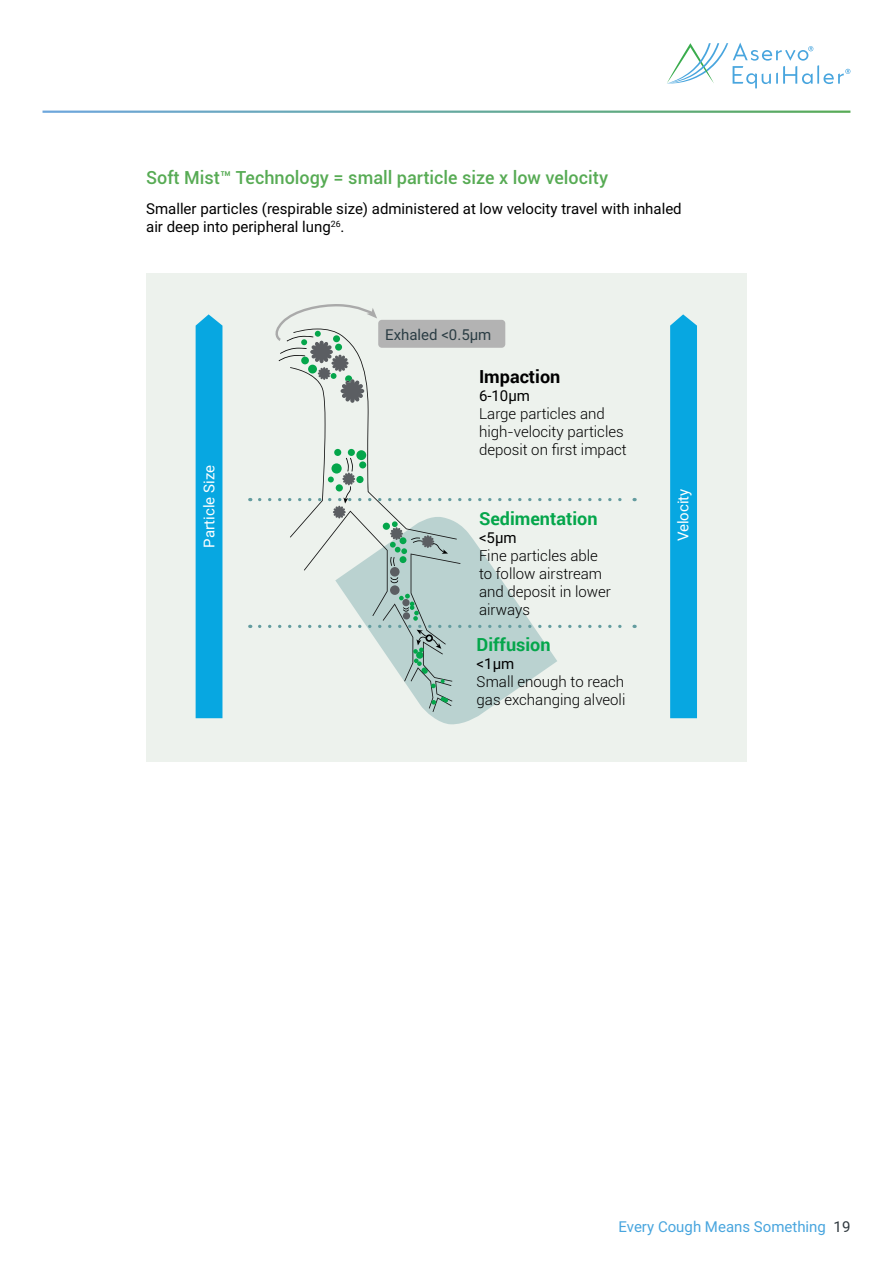
<style>
.page{position:relative;width:893px;height:1263px;background:#fff}
.page>*{position:absolute;margin:0;border:0;box-sizing:border-box;transform-origin:0 0}
.t1{font:500 18px "Roboto";color:#57ab54}
.t2{font:700 18px "Roboto";color:#04a64b}
.t3{font:700 18px "Roboto";color:#000}
.t4{font:300 15px/18px "Roboto";color:#000}
.t5{font:15px/18px "Roboto";color:#000}
.t6{font:15px "Roboto";color:#48a5de}
.t7{font:15px "Roboto";color:#fff}
.t8{font:15px "Roboto";color:#2b3d44}
.s1{color:#2f383e}
</style>
<div class="page">
<svg style="left:667px;top:43px;width:183px;height:45px"></svg>
<div style="left:146px;top:274px;width:601px;height:488px;background:#edf2ed"></div>
<svg style="left:427px;top:712px;width:57px;height:13px"></svg>
<div style="left:196px;top:314px;width:26px;height:404px;background:#07a7e1"></div>
<div style="left:203px;top:442px;width:12px;height:106px;background:#07a7e1"></div>
<div style="left:670px;top:314px;width:27px;height:404px;background:#07a7e1"></div>
<div style="left:677px;top:482px;width:12px;height:66px;background:#07a7e1"></div>
<svg style="left:260px;top:304px;width:375px;height:408px"></svg>
<p class="t1" style="left:146px;top:165px;width:463px">Soft Mist™ Technology = small particle size x low velocity</p>
<p class="t5" style="left:146px;top:199px;width:537px">Smaller particles (respirable size) administered at low velocity travel with inhaled air deep into peripheral lung<sup>26</sup>.</p>
<p class="t7" style="left:199px;top:548px;width:84px;rotate:-90deg">Particle Size</p>
<p class="t8" style="left:385px;top:324px;width:108px">Exhaled &lt;0.5µm</p>
<p class="t3" style="left:479px;top:364px;width:83px">Impaction</p>
<p class="t5" style="left:479px;top:386px;width:53px">6-10µm</p>
<p class="t4" style="left:479px;top:404px;width:149px">Large particles and high-velocity particles deposit on first impact</p>
<p class="t2" style="left:479px;top:506px;width:120px">Sedimentation</p>
<p class="t5" style="left:479px;top:528px;width:39px">&lt;5µm</p>
<p class="t4" style="left:479px;top:546px;width:134px">Fine particles able to follow airstream and deposit in lower airways</p>
<p class="t2" style="left:477px;top:632px;width:75px">Diffusion</p>
<p class="t5" style="left:477px;top:654px;width:39px">&lt;1µm</p>
<p class="t4" style="left:477px;top:672px;width:150px">Small enough to reach gas exchanging alveoli</p>
<p class="t7" style="left:673px;top:541px;width:54px;rotate:-90deg">Velocity</p>
<p class="t6" style="left:618px;top:1216px;width:233px">Every Cough Means Something <span class="s1">19</span></p>
</div>
